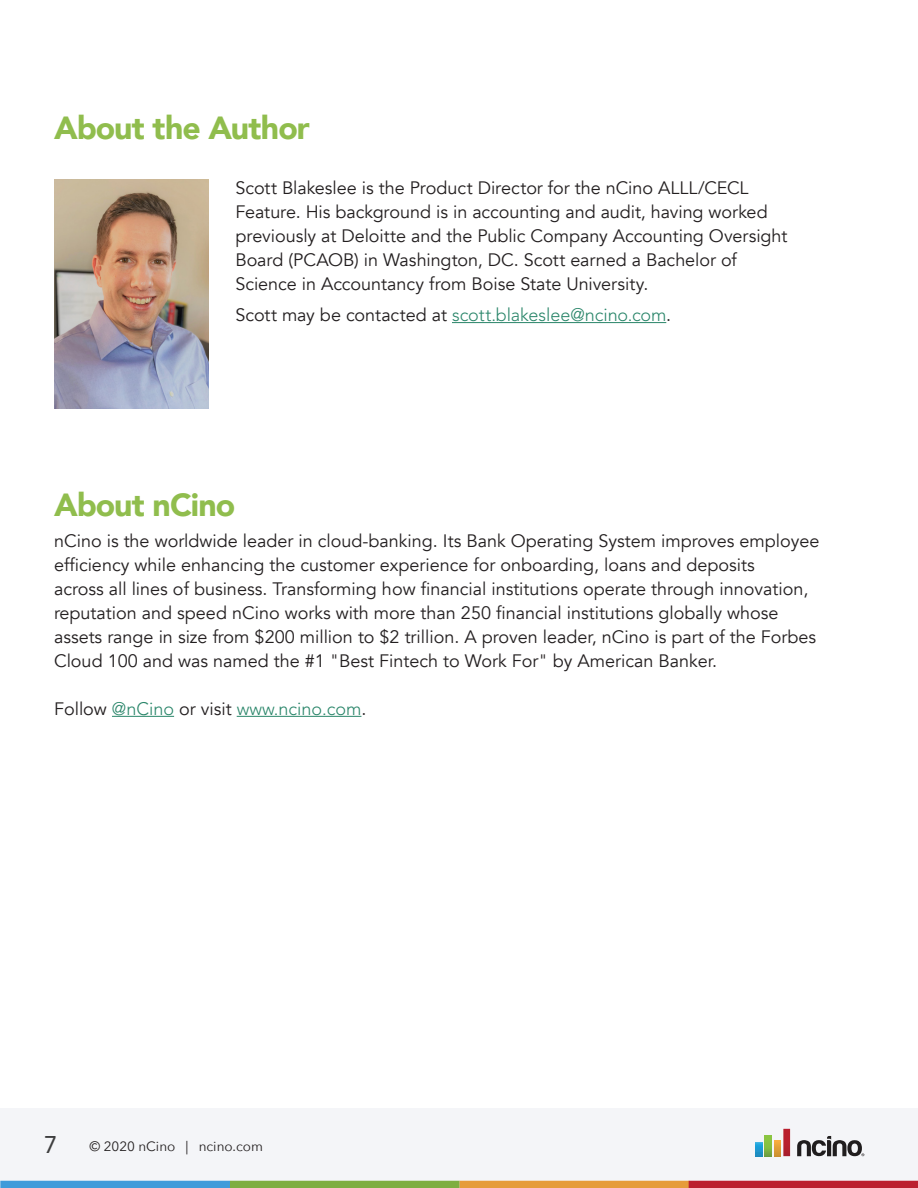
<style>
.page{position:relative;width:918px;height:1188px;background:#fff}
.page>*{position:absolute;margin:0;border:0;box-sizing:border-box;transform-origin:0 0}
.case_study_intro_sec{font:900 31.95px "Avenir";letter-spacing:-.03em;color:#90bd4d}
.t1{font:24px "Avenir LT Std";color:#3e3e3f}
.case_study_intro_sec-2{font:18px/24px "Avenir";color:#231f20}
.case_study_intro_sec-3{font:300 18px "Avenir LT Std";color:#298569}
.t2{font:13.5px "Avenir Next";color:#231f20}
.s1{font-family:"Avenir";font-weight:400;color:#231f20}
</style>
<div class="page">
<div style="left:0;top:1108px;width:918px;height:80px;background:#f4f5f8"></div>
<div style="left:0;top:1181px;width:230px;height:7px;background:#3f9bda"></div>
<div style="left:230px;top:1181px;width:230px;height:7px;background:#7eae41"></div>
<div style="left:460px;top:1181px;width:229px;height:7px;background:#e69c3a"></div>
<div style="left:689px;top:1181px;width:229px;height:7px;background:#bc1f2f"></div>
<svg style="left:783px;top:1129px;width:7px;height:27px"></svg>
<svg style="left:774px;top:1140px;width:7px;height:16px"></svg>
<svg style="left:765px;top:1136px;width:7px;height:20px"></svg>
<svg style="left:756px;top:1143px;width:6px;height:13px"></svg>
<svg style="left:797px;top:1136px;width:67px;height:20px"></svg>
<hr style="left:452px;top:322px;width:214px;height:1px;background:#298569">
<hr style="left:112px;top:716px;width:62px;height:1px;background:#298569">
<hr style="left:237px;top:716px;width:124px;height:1px;background:#298569">
<img style="left:54px;top:179px;width:154px;height:229px">
<p class="case_study_intro_sec" style="left:54px;top:101px;width:257px">About the Author</p>
<p class="case_study_intro_sec-2" style="left:235px;top:176px;width:553px">Scott Blakeslee is the Product Director for the nCino ALLL/CECL Feature. His background is in accounting and audit, having worked previously at Deloitte and the Public Company Accounting Oversight Board (PCAOB) in Washington, DC. Scott earned a Bachelor of Science in Accountancy from Boise State University.</p>
<p class="case_study_intro_sec-3" style="left:235px;top:304px;width:437px"><span class="s1">Scott may be contacted at</span> scott.blakeslee@ncino.com<span class="s1">.</span></p>
<p class="case_study_intro_sec" style="left:54px;top:477px;width:183px">About nCino</p>
<p class="case_study_intro_sec-2" style="left:54px;top:529px;width:767px">nCino is the worldwide leader in cloud-banking. Its Bank Operating System improves employee efficiency while enhancing the customer experience for onboarding, loans and deposits<br>across all lines of business. Transforming how financial institutions operate through innovation, reputation and speed nCino works with more than 250 financial institutions globally whose assets range in size from $200 million to $2 trillion. A proven leader, nCino is part of the Forbes Cloud 100 and was named the #1 "Best Fintech to Work For" by American Banker.</p>
<p class="case_study_intro_sec-3" style="left:54px;top:698px;width:314px"><span class="s1">Follow</span> @nCino <span class="s1">or visit</span> www.ncino.com<span class="s1">.</span></p>
<h2 class="t1" style="left:44px;top:1131px;width:15px">7</h2>
<p class="t2" style="left:90px;top:1135px;width:175px">© 2020 nCino | ncino.com</p>
</div>
